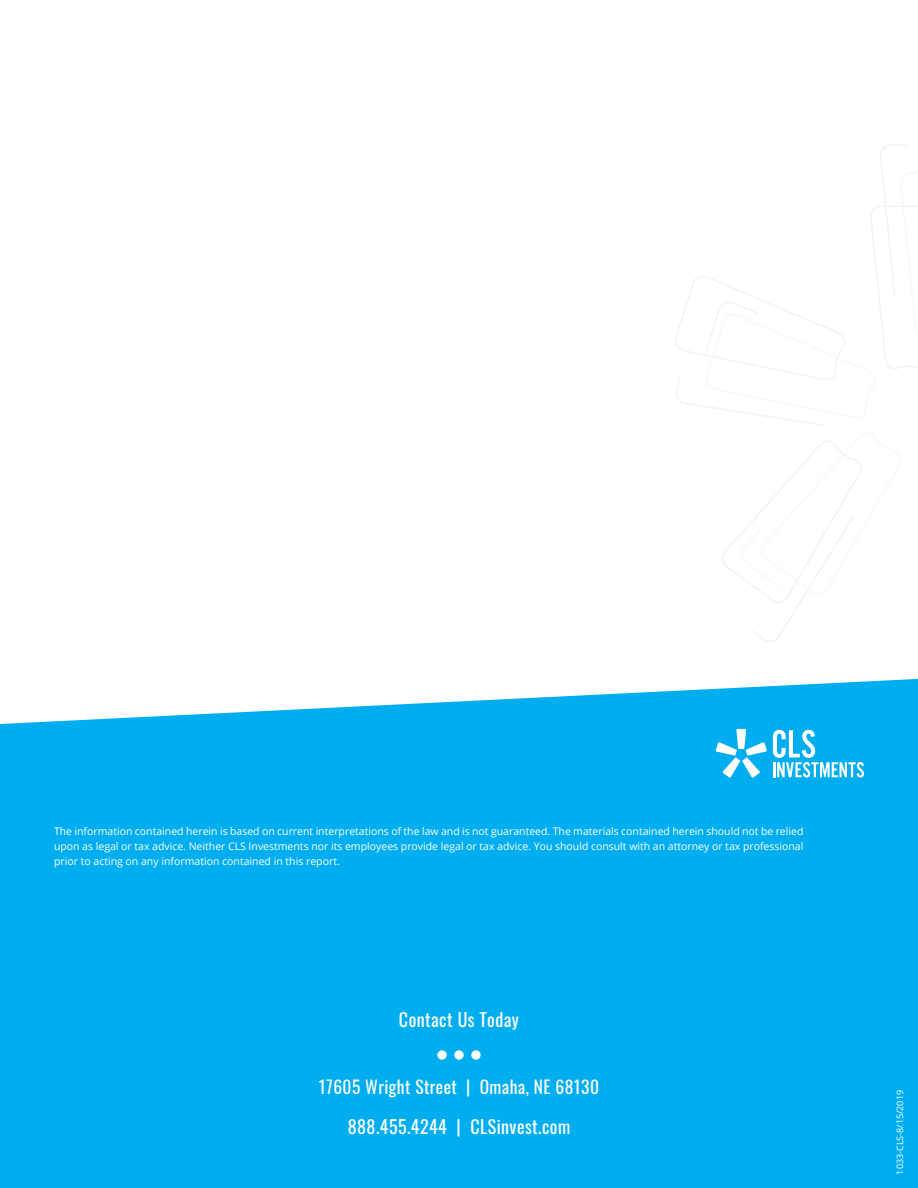
<style>
.page{position:relative;width:918px;height:1188px;background:#fff}
.page>*{position:absolute;margin:0;border:0;box-sizing:border-box;transform-origin:0 0}
.Footer_Headline_Larg{font:18px "Oswald";letter-spacing:.025em;color:#fff}
.Footer_Contact_Small{font:17.4px "Oswald";letter-spacing:.025em;color:#fff}
.Body_Text_11pt_copy{font:10.5px/15px "Open Sans";color:#fff;text-align:justify}
.Compliance_Code_Reve{font:9px "Open Sans";color:#fff}
</style>
<div class="page">
<div style="left:0;top:679px;width:918px;height:509px;background:#00aeef"></div>
<svg style="left:773px;top:730px;width:91px;height:48px"></svg>
<svg style="left:716px;top:729px;width:51px;height:49px"></svg>
<svg style="left:722px;top:441px;width:140px;height:201px"></svg>
<svg style="left:675px;top:145px;width:243px;height:281px"></svg>
<svg style="left:437px;top:1050px;width:10px;height:10px"></svg>
<svg style="left:454px;top:1050px;width:10px;height:10px"></svg>
<svg style="left:471px;top:1050px;width:10px;height:10px"></svg>
<p class="Body_Text_11pt_copy" style="left:54px;top:824px;width:751px">The information contained herein is based on current interpretations of the law and is not guaranteed. The materials contained herein should not be relied upon as legal or tax advice. Neither CLS Investments nor its employees provide legal or tax advice. You should consult with an attorney or tax professional prior to acting on any information contained in this report.</p>
<p class="Footer_Headline_Larg" style="left:399px;top:1004px;width:122px">Contact Us Today</p>
<p class="Footer_Contact_Small" style="left:319px;top:1072px;width:282px">17605 Wright Street | Omaha, NE 68130</p>
<p class="Footer_Headline_Larg" style="left:348px;top:1111px;width:224px">888.455.4244 | CLSinvest.com</p>
<p class="Compliance_Code_Reve" style="left:894px;top:1174px;width:86px;rotate:-90deg">1033-CLS-8/15/2019</p>
</div>
